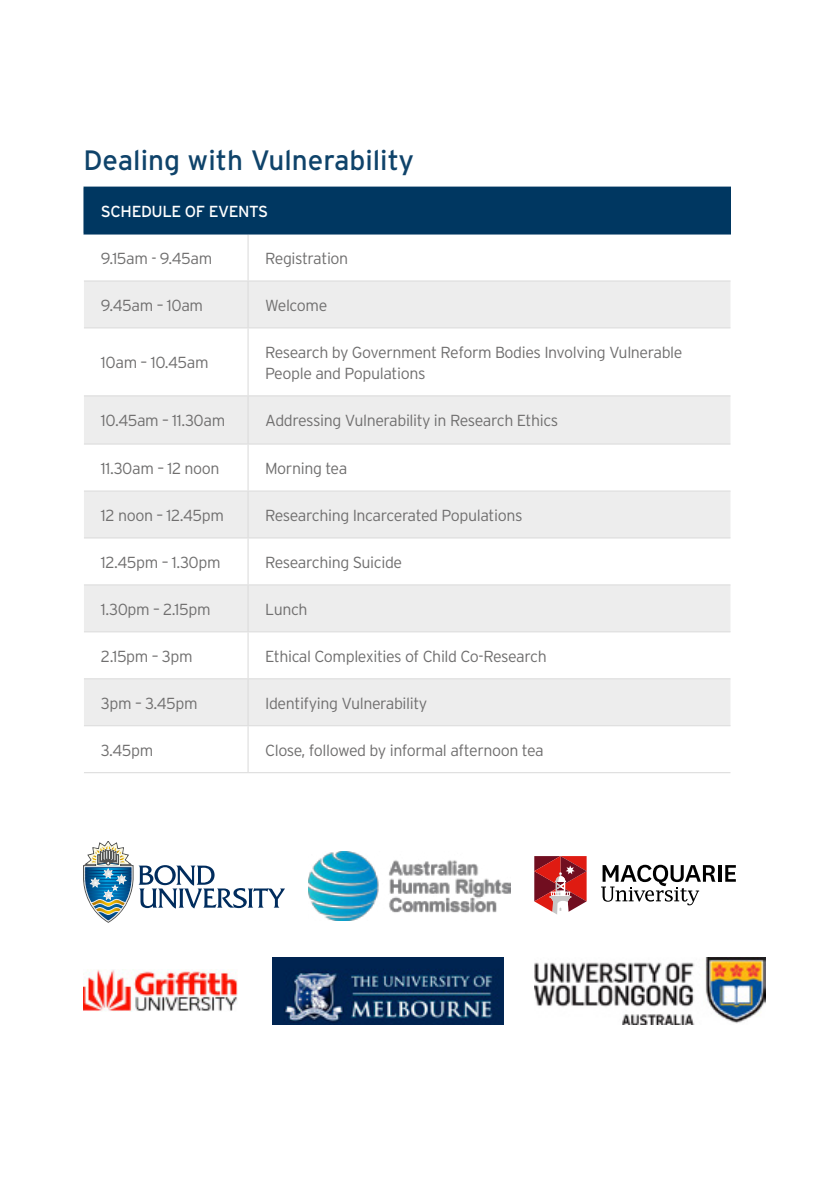
<style>
.page{position:relative;width:840px;height:1191px;background:#fff}
.page>*{position:absolute;margin:0;border:0;box-sizing:border-box;transform-origin:0 0}
.t1{font:28px "Interstate";color:#0f436a}
.t2{font:300 16px/21px "Interstate";letter-spacing:-.025em;color:#706f6f}
.t3{font:16px "Interstate";letter-spacing:-.025em;color:#fff}
</style>
<div class="page">
<svg style="left:83px;top:841px;width:202px;height:81px"></svg>
<img style="left:272px;top:957px;width:231px;height:67px">
<img style="left:83px;top:969px;width:154px;height:42px">
<div style="left:84px;top:187px;width:646px;height:47px;background:#003761"></div>
<svg style="left:84px;top:234px;width:646px;height:46px"></svg>
<svg style="left:84px;top:281px;width:646px;height:114px"></svg>
<div style="left:84px;top:396px;width:646px;height:47px;background:#ededed"></div>
<svg style="left:84px;top:444px;width:646px;height:328px"></svg>
<hr style="left:247px;top:234px;width:1px;height:46px;background:#dadada">
<hr style="left:84px;top:280px;width:164px;height:1px;background:#dadada">
<hr style="left:248px;top:280px;width:482px;height:1px;background:#dadada">
<hr style="left:247px;top:281px;width:1px;height:46px;background:#dadada">
<hr style="left:84px;top:327px;width:164px;height:1px;background:#dadada">
<hr style="left:248px;top:327px;width:482px;height:1px;background:#dadada">
<hr style="left:247px;top:328px;width:1px;height:67px;background:#dadada">
<hr style="left:84px;top:395px;width:164px;height:1px;background:#dadada">
<hr style="left:248px;top:395px;width:482px;height:1px;background:#dadada">
<hr style="left:247px;top:396px;width:1px;height:47px;background:#dadada">
<hr style="left:84px;top:443px;width:164px;height:1px;background:#dadada">
<hr style="left:248px;top:443px;width:482px;height:1px;background:#dadada">
<hr style="left:247px;top:444px;width:1px;height:46px;background:#dadada">
<hr style="left:84px;top:490px;width:164px;height:1px;background:#dadada">
<hr style="left:248px;top:490px;width:482px;height:1px;background:#dadada">
<hr style="left:247px;top:491px;width:1px;height:46px;background:#dadada">
<hr style="left:84px;top:537px;width:164px;height:1px;background:#dadada">
<hr style="left:248px;top:537px;width:482px;height:1px;background:#dadada">
<hr style="left:247px;top:538px;width:1px;height:46px;background:#dadada">
<hr style="left:84px;top:584px;width:164px;height:1px;background:#dadada">
<hr style="left:248px;top:584px;width:482px;height:1px;background:#dadada">
<hr style="left:247px;top:585px;width:1px;height:46px;background:#dadada">
<hr style="left:84px;top:631px;width:164px;height:1px;background:#dadada">
<hr style="left:248px;top:631px;width:482px;height:1px;background:#dadada">
<hr style="left:247px;top:632px;width:1px;height:46px;background:#dadada">
<hr style="left:84px;top:678px;width:164px;height:1px;background:#dadada">
<hr style="left:248px;top:678px;width:482px;height:1px;background:#dadada">
<hr style="left:247px;top:679px;width:1px;height:46px;background:#dadada">
<hr style="left:84px;top:725px;width:164px;height:1px;background:#dadada">
<hr style="left:248px;top:725px;width:482px;height:1px;background:#dadada">
<hr style="left:247px;top:726px;width:1px;height:46px;background:#dadada">
<hr style="left:84px;top:772px;width:164px;height:1px;background:#dadada">
<hr style="left:248px;top:772px;width:482px;height:1px;background:#dadada">
<hr style="left:83px;top:187px;width:165px;height:1px;background:#003761">
<hr style="left:83px;top:188px;width:1px;height:45px;background:#003761">
<hr style="left:83px;top:233px;width:165px;height:1px;background:#003761">
<img style="left:309px;top:852px;width:201px;height:68px">
<hr style="left:717px;top:865px;width:3px;height:16px;background:#000">
<svg style="left:725px;top:865px;width:10px;height:16px"></svg>
<svg style="left:601px;top:864px;width:114px;height:41px"></svg>
<svg style="left:534px;top:856px;width:52px;height:59px"></svg>
<img style="left:534px;top:957px;width:231px;height:67px">
<h1 class="t1" style="left:83px;top:144px;width:332px">Dealing with Vulnerability</h1>
<p class="t3" style="left:101px;top:202px;width:168px">SCHEDULE OF EVENTS</p>
<p class="t2" style="left:101px;top:248px;width:113px">9.15am - 9.45am</p>
<p class="t2" style="left:265px;top:248px;width:85px">Registration</p>
<p class="t2" style="left:101px;top:295px;width:104px">9.45am – 10am</p>
<p class="t2" style="left:265px;top:295px;width:64px">Welcome</p>
<p class="t2" style="left:101px;top:352px;width:109px">10am – 10.45am</p>
<p class="t2" style="left:265px;top:341px;width:418px">Research by Government Reform Bodies Involving Vulnerable<br>People and Populations</p>
<p class="t2" style="left:101px;top:410px;width:126px">10.45am – 11.30am</p>
<p class="t2" style="left:265px;top:410px;width:294px">Addressing Vulnerability in Research Ethics</p>
<p class="t2" style="left:101px;top:458px;width:120px">11.30am – 12 noon</p>
<p class="t2" style="left:265px;top:458px;width:84px">Morning tea</p>
<p class="t2" style="left:101px;top:504px;width:124px">12 noon – 12.45pm</p>
<p class="t2" style="left:265px;top:504px;width:259px">Researching Incarcerated Populations</p>
<p class="t2" style="left:101px;top:551px;width:121px">12.45pm – 1.30pm</p>
<p class="t2" style="left:265px;top:551px;width:139px">Researching Suicide</p>
<p class="t2" style="left:101px;top:598px;width:111px">1.30pm – 2.15pm</p>
<p class="t2" style="left:265px;top:598px;width:44px">Lunch</p>
<p class="t2" style="left:101px;top:645px;width:93px">2.15pm – 3pm</p>
<p class="t2" style="left:265px;top:645px;width:283px">Ethical Complexities of Child Co-Research</p>
<p class="t2" style="left:101px;top:692px;width:98px">3pm – 3.45pm</p>
<p class="t2" style="left:265px;top:692px;width:163px">Identifying Vulnerability</p>
<p class="t2" style="left:101px;top:739px;width:54px">3.45pm</p>
<p class="t2" style="left:265px;top:739px;width:280px">Close, followed by informal afternoon tea</p>
</div>
